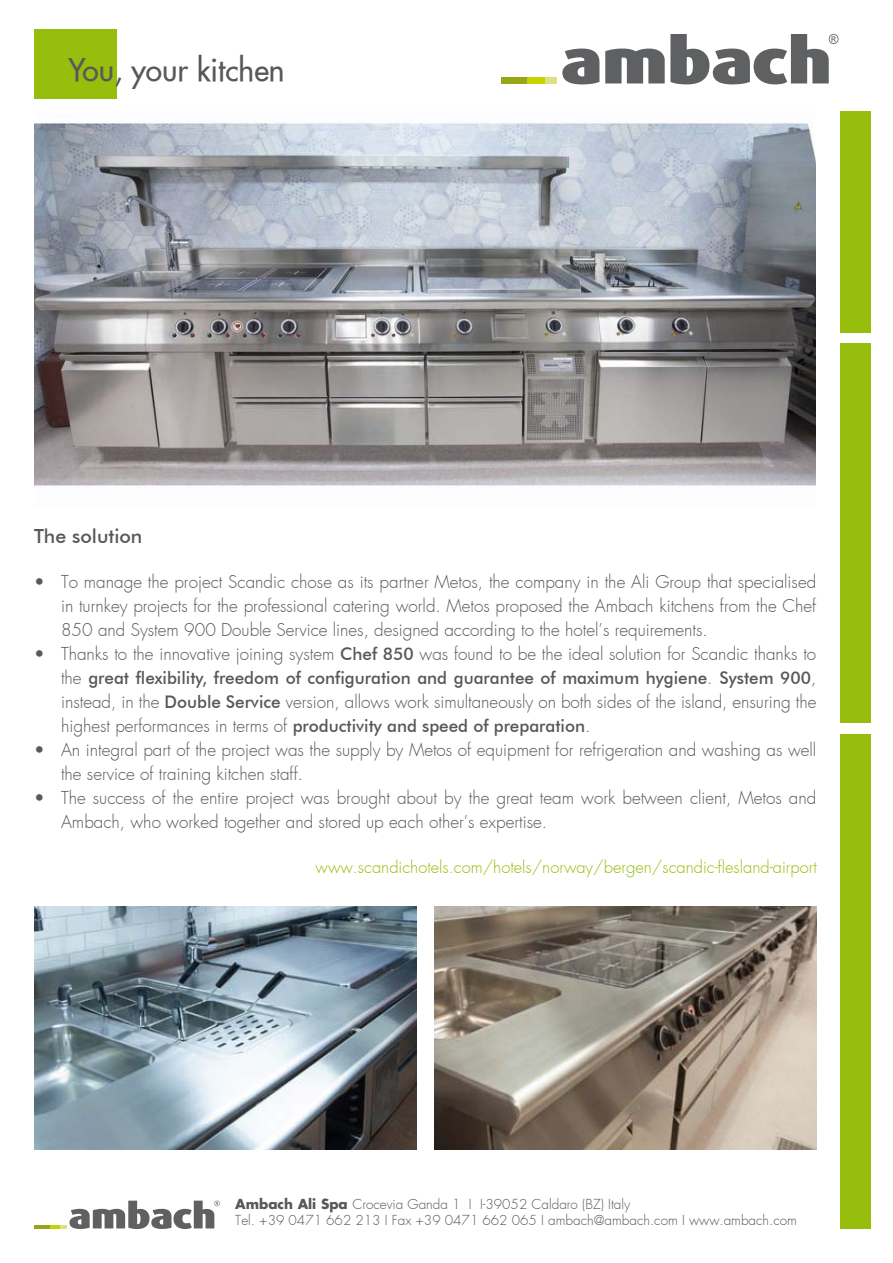
<style>
.page{position:relative;width:893px;height:1263px;background:#fff}
.page>*{position:absolute;margin:0;border:0;box-sizing:border-box;transform-origin:0 0}
.t1{font:30px "Futura Extended";color:#58585a}
.t2{font:500 19.5px "Futura BT";color:#58585a}
.t3{font:300 17.4px/24px "Futura";color:#58585a}
.t4{font:500 17.4px "Futura BT";color:#58585a}
.t5{font:300 16.5px "Futura";color:#97be0d}
.t6{font:300 13.5px/16.2px "Futura";color:#58585a}
.s1{font-family:"Futura BT";font-weight:500}
.s2{font-family:"Futura";font-weight:300}
.s3{font-family:"Futura Koyu";font-weight:400}
</style>
<div class="page">
<div style="left:840px;top:734px;width:31px;height:495px;background:#97be0d"></div>
<div style="left:840px;top:343px;width:31px;height:380px;background:#97be0d"></div>
<div style="left:840px;top:111px;width:31px;height:222px;background:#97be0d"></div>
<hr style="left:34px;top:1225px;width:16px;height:3px;background:#97a619">
<svg style="left:50px;top:1200px;width:170px;height:29px"></svg>
<svg style="left:562px;top:49px;width:37px;height:35px"></svg>
<div style="left:501px;top:77px;width:26px;height:6px;background:#97a619"></div>
<div style="left:527px;top:77px;width:18px;height:6px;background:#c8d200"></div>
<div style="left:545px;top:77px;width:12px;height:6px;background:#dce282"></div>
<svg style="left:605px;top:34px;width:233px;height:50px"></svg>
<div style="left:34px;top:30px;width:82px;height:69px;background:#97be0d"></div>
<img style="left:34px;top:122px;width:782px;height:364px">
<img style="left:434px;top:907px;width:382px;height:242px">
<img style="left:34px;top:907px;width:383px;height:242px">
<h1 class="t1" style="left:68px;top:50px;width:218px">You, your kitchen</h1>
<p class="t2" style="left:34px;top:524px;width:110px">The solution</p>
<p class="t3" style="left:61px;top:570px;width:757px;text-align:justify;text-indent:-27px">• To manage the project Scandic chose as its partner Metos, the company in the Ali Group that specialised in turnkey projects for the professional catering world. Metos proposed the Ambach kitchens from the Chef 850 and System 900 Double Service lines, designed according to the hotel’s requirements.</p>
<p class="t3" style="left:34px;top:642px;width:784px">• Thanks to the innovative joining system <span class="s1">Chef 850</span> was found to be the ideal solution for Scandic thanks to</p>
<p class="t4" style="left:61px;top:667px;width:757px"><span class="s2">the</span> great flexibility, freedom of configuration and guarantee of maximum hygiene<span class="s2">.</span> System 900<span class="s2">,</span></p>
<p class="t3" style="left:61px;top:690px;width:757px">instead, in the <span class="s1">Double Service</span> version, allows work simultaneously on both sides of the island, ensuring the</p>
<p class="t4" style="left:61px;top:715px;width:531px"><span class="s2">highest performances in terms of</span> productivity and speed of preparation<span class="s2">.</span></p>
<p class="t3" style="left:61px;top:738px;width:757px;text-indent:-27px">• An integral part of the project was the supply by Metos of equipment for refrigeration and washing as well the service of training kitchen staff.</p>
<p class="t3" style="left:61px;top:786px;width:757px;text-indent:-27px">• The success of the entire project was brought about by the great team work between client, Metos and<br>Ambach, who worked together and stored up each other’s expertise.</p>
<p class="t5" style="left:316px;top:856px;width:503px">www.scandichotels.com/hotels/norway/bergen/scandic-flesland-airport</p>
<p class="t6" style="left:235px;top:1196px;width:563px"><span class="s3">Ambach Ali Spa</span> Crocevia Ganda 1 I I-39052 Caldaro (BZ) Italy<br>Tel. +39 0471 662 213 I Fax +39 0471 662 065 I ambach@ambach.com I www.ambach.com</p>
</div>
